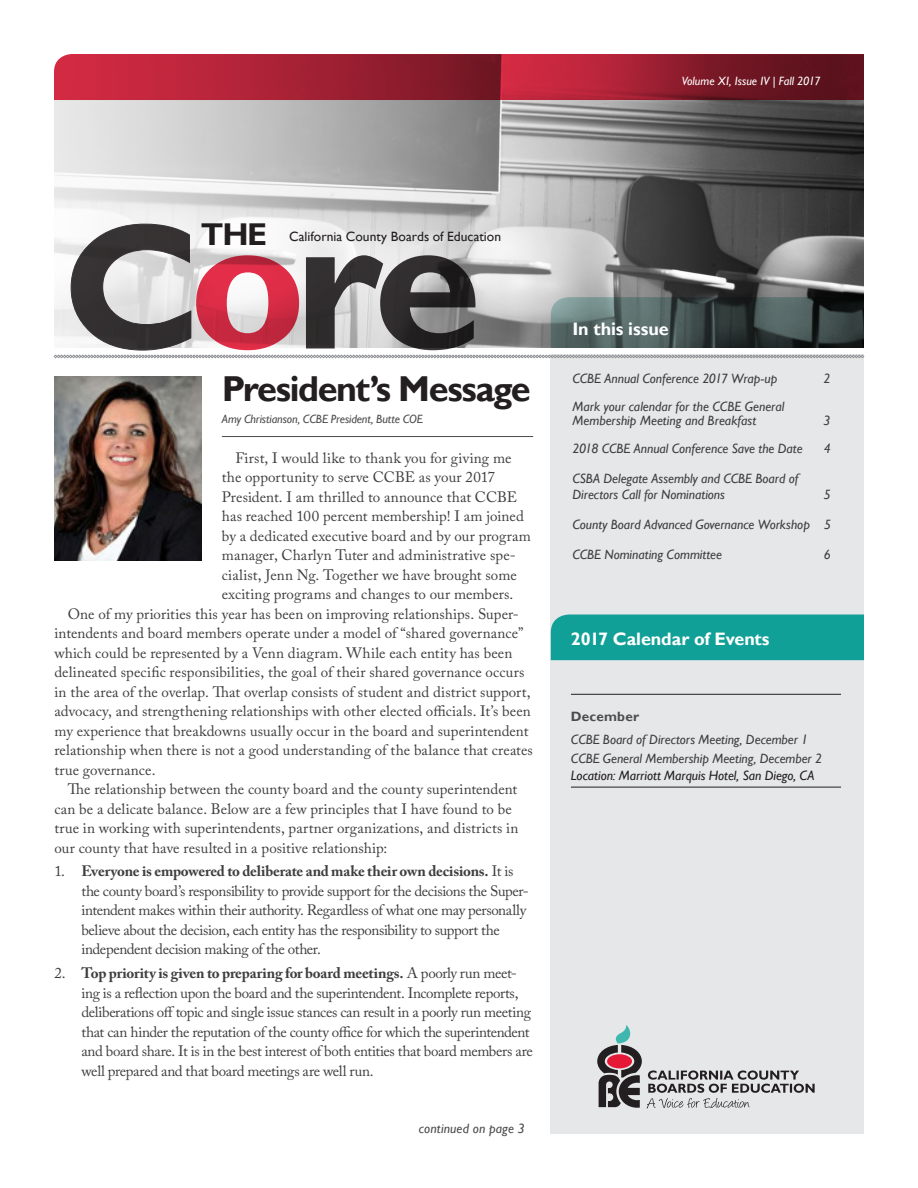
<style>
.page{position:relative;width:918px;height:1188px;background:#fff}
.page>*{position:absolute;margin:0;border:0;box-sizing:border-box;transform-origin:0 0}
.Header_26_pt{font:700 36px "Gill Sans";letter-spacing:-.04em;color:#231f20}
.t1{font:700 31.5px "Gill Sans";color:#231f20}
.t2{font:700 18px "Gill Sans";letter-spacing:-.005em;color:#fff}
.BODY{font:15px/19.5px "Adobe Caslon Pro";color:#3e3e3f}
.BODY-2{font:15px/19.5px "Adobe Caslon Pro";letter-spacing:-.025em;color:#3e3e3f}
.Event_Name{font:italic 13.5px/14.2px "Gill Sans";color:#3e3e3f}
.Event_location_NEW{font:italic 13.5px "Gill Sans";letter-spacing:-.005em;color:#231f20}
.t3{font:13.5px "Gill Sans";letter-spacing:.005em;color:#231f20}
.Continued_On{font:italic 13.5px "Gill Sans";letter-spacing:.01em;color:#4b4c4d}
.Events__dates{font:700 13.5px "Gill Sans";letter-spacing:.015em;color:#4b4c4d}
.Cutline{font:italic 12px "Gill Sans";letter-spacing:-.01em;color:#4b4c4d}
.t4{font:italic 12px "Gill Sans";letter-spacing:.005em;color:#fff}
.s1{font-weight:700}
</style>
<div class="page">
<div style="left:551px;top:355px;width:313px;height:779px;background:#e6e7e9"></div>
<img style="left:54px;top:100px;width:810px;height:123px">
<svg style="left:54px;top:54px;width:810px;height:46px;background:#9d2032"></svg>
<svg style="left:597px;top:1025px;width:218px;height:83px"></svg>
<div style="left:551px;top:615px;width:313px;height:45px;background:#11a098"></div>
<hr style="left:571px;top:694px;width:270px;height:1px;background:#231f20">
<hr style="left:571px;top:787px;width:270px;height:1px;background:#231f20">
<svg style="left:54px;top:223px;width:810px;height:135px"></svg>
<hr style="left:222px;top:436px;width:311px;height:1px;background:#4b4c4d">
<img style="left:54px;top:376px;width:148px;height:185px">
<p class="t4" style="left:682px;top:73px;width:140px">Volume XI, Issue IV | Fall 2017</p>
<h2 class="t1" style="left:201px;top:216px;width:68px">THE</h2>
<p class="t3" style="left:289px;top:228px;width:214px">California County Boards of Education</p>
<p class="Header_26_pt" style="left:222px;top:367px;width:310px">President’s Message</p>
<p class="Cutline" style="left:222px;top:412px;width:203px">Amy Christianson, CCBE President, Butte COE</p>
<p class="BODY" style="left:222px;top:448px;width:310px;text-indent:14px">First, I would like to thank you for giving me the opportunity to serve CCBE as your 2017<br>President. I am thrilled to announce that CCBE has reached 100 percent membership! I am joined by a dedicated executive board and by our program manager, Charlyn Tuter and administrative spe&shy;cialist, Jenn Ng. Together we have brought some exciting programs and changes to our members.</p>
<p class="BODY" style="left:54px;top:604px;width:480px;text-indent:14px">One of my priorities this year has been on improving relationships. Super&shy;intendents and board members operate under a model of “shared governance” which could be represented by a Venn diagram. While each entity has been delineated specific responsibilities, the goal of their shared governance occurs in the area of the overlap. That overlap consists of student and district support, advocacy, and strengthening relationships with other elected officials. It’s been my experience that breakdowns usually occur in the board and superintendent relationship when there is not a good understanding of the balance that creates true governance.</p>
<p class="BODY" style="left:54px;top:779px;width:465px;text-indent:14px">The relationship between the county board and the county superintendent can be a delicate balance. Below are a few principles that I have found to be true in working with superintendents, partner organizations, and districts in our county that have resulted in a positive relationship:</p>
<p class="BODY-2" style="left:81px;top:861px;width:449px;text-indent:-27px">1. <span class="s1">Everyone is empowered to deliberate and make their own decisions.</span> It is the county board’s responsibility to provide support for the decisions the Super&shy;intendent makes within their authority. Regardless of what one may personally believe about the decision, each entity has the responsibility to support the independent decision making of the other.</p>
<p class="BODY-2" style="left:81px;top:963px;width:453px;text-indent:-27px">2. <span class="s1">Top priority is given to preparing for board meetings.</span> A poorly run meet&shy;ing is a reflection upon the board and the superintendent. Incomplete reports, deliberations off topic and single issue stances can result in a poorly run meeting that can hinder the reputation of the county office for which the superintendent and board share. It is in the best interest of both entities that board members are well prepared and that board meetings are well run.</p>
<p class="Continued_On" style="left:419px;top:1120px;width:107px">continued on page 3</p>
<p class="t2" style="left:572px;top:318px;width:98px">In this issue</p>
<p class="Event_Name" style="left:572px;top:372px;width:206px">CCBE Annual Conference 2017 Wrap-up</p>
<p class="Event_Name" style="left:823px;top:372px;width:9px">2</p>
<p class="Event_Name" style="left:572px;top:399px;width:214px">Mark your calendar for the CCBE General<br>Membership Meeting and Breakfast</p>
<p class="Event_Name" style="left:823px;top:414px;width:9px">3</p>
<p class="Event_Name" style="left:572px;top:441px;width:232px">2018 CCBE Annual Conference Save the Date</p>
<p class="Event_Name" style="left:824px;top:441px;width:9px">4</p>
<p class="Event_Name" style="left:572px;top:470px;width:227px;line-height:16.5px">CSBA Delegate Assembly and CCBE Board of<br>Directors Call for Nominations</p>
<p class="Event_Name" style="left:824px;top:488px;width:9px">5</p>
<p class="Event_Name" style="left:572px;top:518px;width:260px">County Board Advanced Governance Workshop 5</p>
<p class="Event_Name" style="left:572px;top:548px;width:151px">CCBE Nominating Committee</p>
<p class="Event_Name" style="left:824px;top:548px;width:9px">6</p>
<p class="t2" style="left:571px;top:628px;width:200px">2017 Calendar of Events</p>
<p class="Events__dates" style="left:571px;top:708px;width:70px">December</p>
<p class="Event_Name" style="left:571px;top:733px;width:239px">CCBE Board of Directors Meeting, December 1</p>
<p class="Event_Name" style="left:571px;top:752px;width:253px">CCBE General Membership Meeting, December 2</p>
<p class="Event_location_NEW" style="left:571px;top:768px;width:245px">Location: Marriott Marquis Hotel, San Diego, CA</p>
</div>
